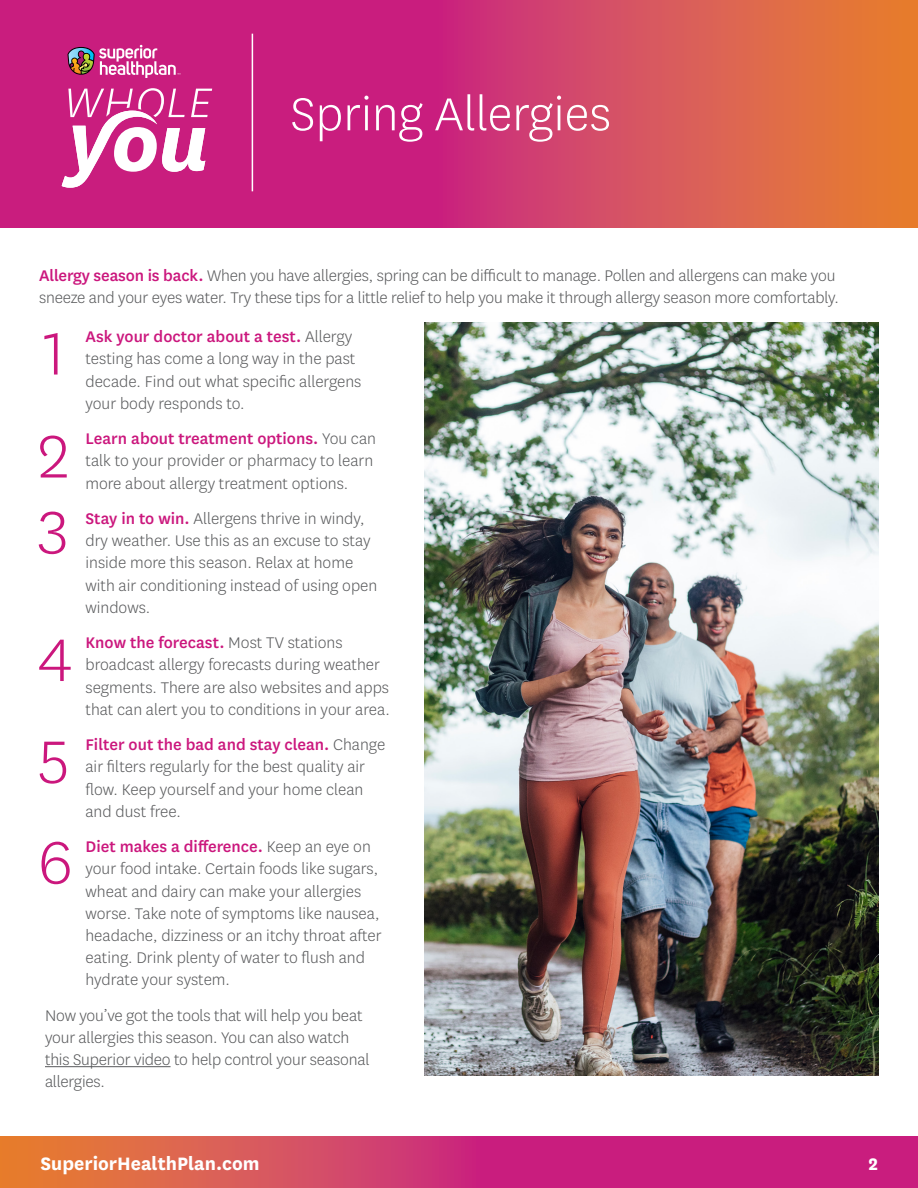
<style>
.page{position:relative;width:918px;height:1188px;background:#fff}
.page>*{position:absolute;margin:0;border:0;box-sizing:border-box;transform-origin:0 0}
.t1{font:300 70.2px "Centene Sans";color:#cb177d}
.t2{font:300 54px "Centene Sans";color:#fff}
.t3{font:700 21px "Centene Sans";color:#fff}
.t4{font:700 19.5px "Centene Sans";color:#fff}
.t5{font:300 18px/22px "Centene Sans";color:#58595b}
.s1{font-weight:500;color:#cb177d}
</style>
<div class="page">
<svg style="left:0;top:0;width:918px;height:228px;background:#d23f68"></svg>
<svg style="left:62px;top:88px;width:150px;height:100px"></svg>
<hr style="left:252px;top:34px;width:1px;height:157px;background:#fff">
<svg style="left:68px;top:45px;width:112px;height:33px;background:#c55b93"></svg>
<svg style="left:0;top:1137px;width:918px;height:51px;background:#d13c6a"></svg>
<hr style="left:45px;top:1066px;width:126px;height:1px;background:#58595b">
<img style="left:424px;top:322px;width:454px;height:753px">
<h2 class="t2" style="left:291px;top:80px;width:322px">Spring Allergies</h2>
<p class="t5" style="left:39px;top:264px;width:801px"><span class="s1">Allergy season is back.</span> When you have allergies, spring can be difficult to manage. Pollen and allergens can make you sneeze and your eyes water. Try these tips for a little relief to help you make it through allergy season more comfortably.</p>
<p class="t1" style="left:44px;top:309px;width:23px">1</p>
<p class="t5" style="left:86px;top:325px;width:277px"><span class="s1">Ask your doctor about a test.</span> Allergy testing has come a long way in the past decade. Find out what specific allergens your body responds to.</p>
<p class="t1" style="left:38px;top:412px;width:32px">2</p>
<p class="t5" style="left:86px;top:427px;width:292px"><span class="s1">Learn about treatment options.</span> You can talk to your provider or pharmacy to learn more about allergy treatment options.</p>
<p class="t1" style="left:38px;top:488px;width:31px">3</p>
<p class="t5" style="left:86px;top:507px;width:293px"><span class="s1">Stay in to win.</span> Allergens thrive in windy, dry weather. Use this as an excuse to stay inside more this season. Relax at home with air conditioning instead of using open windows.</p>
<p class="t1" style="left:38px;top:616px;width:36px">4</p>
<p class="t5" style="left:86px;top:631px;width:306px"><span class="s1">Know the forecast.</span> Most TV stations broadcast allergy forecasts during weather segments. There are also websites and apps that can alert you to conditions in your area.</p>
<p class="t1" style="left:38px;top:718px;width:32px">5</p>
<p class="t5" style="left:86px;top:733px;width:301px"><span class="s1">Filter out the bad and stay clean.</span> Change air filters regularly for the best quality air flow. Keep yourself and your home clean and dust free.</p>
<p class="t1" style="left:38px;top:819px;width:36px">6</p>
<p class="t5" style="left:86px;top:835px;width:298px"><span class="s1">Diet makes a difference.</span> Keep an eye on your food intake. Certain foods like sugars, wheat and dairy can make your allergies worse. Take note of symptoms like nausea, headache, dizziness or an itchy throat after eating. Drink plenty of water to flush and hydrate your system.</p>
<p class="t5" style="left:45px;top:1004px;width:326px">Now you’ve got the tools that will help you beat your allergies this season. You can also watch this Superior video to help control your seasonal allergies.</p>
<p class="t3" style="left:40px;top:1149px;width:221px">SuperiorHealthPlan.com</p>
<p class="t4" style="left:869px;top:1151px;width:11px">2</p>
</div>
